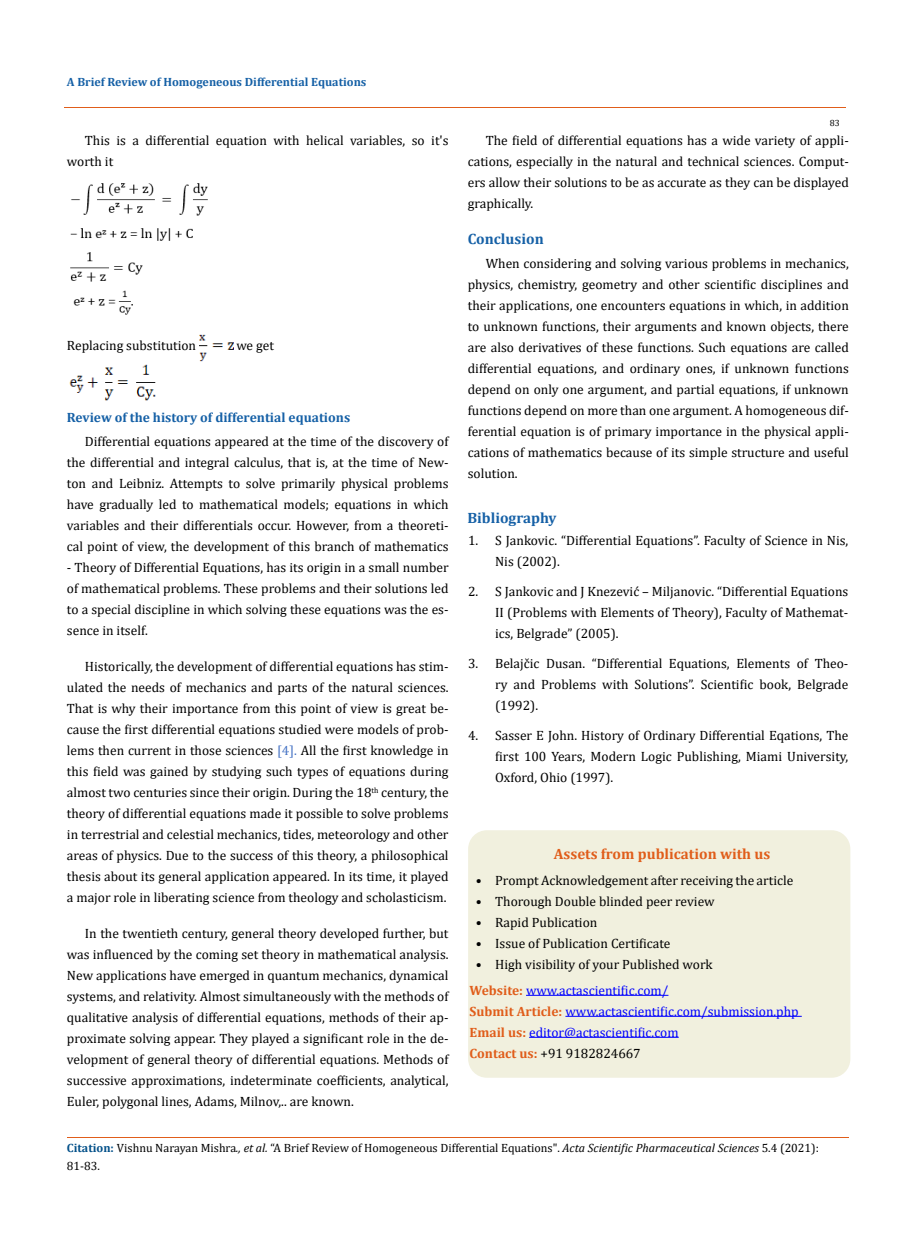
<style>
.page{position:relative;width:917px;height:1242px;background:#fff}
.page>*{position:absolute;margin:0;border:0;box-sizing:border-box;transform-origin:0 0}
.t1{font:700 15px "Cambria";color:#e05d1a}
.t2{font:700 15px "Cambria";color:#1560a6}
.t3{font:13.5px/21px "Cambria";color:#000;text-align:justify}
.t4{font:13.5px/21px "Cambria";color:#00f}
.t5{font:700 13.5px "Cambria";color:#1560a6}
.t6{font:12px/18px "Cambria";color:#000}
.t7{font:700 12px "Cambria";color:#1560a6}
.t8{font:9px "Cambria";color:#000}
.s1{color:#4472c4}
.s2{font-weight:700;color:#e05d1a}
.s3{color:#000}
.s4{font-weight:700;color:#035089}
.s5{font-style:italic}
</style>
<div class="page">
<img style="left:70px;top:183px;width:138px;height:132px">
<img style="left:199px;top:334px;width:34px;height:28px">
<img style="left:69px;top:364px;width:87px;height:37px">
<hr style="left:64px;top:108px;width:781px;height:1px;background:#e05d1a">
<hr style="left:67px;top:1137px;width:781px;height:1px;background:#e05d1a">
<div style="left:469px;top:831px;width:380px;height:246px;background:#f1f0de;border-radius:18px"></div>
<div style="left:468px;top:830px;width:382px;height:248px;border:2px solid #f1f0de;border-radius:18px"></div>
<hr style="left:526px;top:995px;width:142px;height:1px;background:#00f">
<hr style="left:565px;top:1016px;width:236px;height:1px;background:#00f">
<hr style="left:529px;top:1037px;width:149px;height:1px;background:#00f">
<p class="t7" style="left:67px;top:73px;width:301px">A Brief Review of Homogeneous Differential Equations</p>
<p class="t3" style="left:67px;top:130px;width:383px;text-indent:18px">This is a differential equation with helical variables, so it's worth it</p>
<p class="t3" style="left:67px;top:335px;width:131px">Replacing substitution</p>
<p class="t3" style="left:236px;top:335px;width:39px">we get</p>
<p class="t5" style="left:67px;top:408px;width:285px">Review of the history of differential equations</p>
<p class="t3" style="left:67px;top:431px;width:383px;text-indent:18px">Differential equations appeared at the time of the discovery of the differential and integral calculus, that is, at the time of New&shy;ton and Leibniz. Attempts to solve primarily physical problems have gradually led to mathematical models; equations in which variables and their differentials occur. However, from a theoreti&shy;cal point of view, the development of this branch of mathematics</p>
<p class="t3" style="left:67px;top:557px;width:383px">- Theory of Differential Equations, has its origin in a small number of mathematical problems. These problems and their solutions led to a special discipline in which solving these equations was the es&shy;sence in itself.</p>
<p class="t3" style="left:67px;top:656px;width:383px;text-indent:18px">Historically, the development of differential equations has stim&shy;ulated the needs of mechanics and parts of the natural sciences.<br>That is why their importance from this point of view is great be&shy;cause the first differential equations studied were models of prob&shy;lems then current in those sciences <span class="s1">[4].</span> All the first knowledge in this field was gained by studying such types of equations during almost two centuries since their origin. During the 18<sup>th</sup> century, the theory of differential equations made it possible to solve problems in terrestrial and celestial mechanics, tides, meteorology and other areas of physics. Due to the success of this theory, a philosophical thesis about its general application appeared. In its time, it played a major role in liberating science from theology and scholasticism.</p>
<p class="t3" style="left:67px;top:923px;width:383px;text-indent:18px">In the twentieth century, general theory developed further, but was influenced by the coming set theory in mathematical analysis.<br>New applications have emerged in quantum mechanics, dynamical systems, and relativity. Almost simultaneously with the methods of qualitative analysis of differential equations, methods of their ap&shy;proximate solving appear. They played a significant role in the de&shy;velopment of general theory of differential equations. Methods of successive approximations, indeterminate coefficients, analytical, Euler, polygonal lines, Adams, Milnov,.. are known.</p>
<p class="t8" style="left:829px;top:118px;width:11px">83</p>
<p class="t3" style="left:468px;top:130px;width:382px;text-indent:18px">The field of differential equations has a wide variety of appli&shy;cations, especially in the natural and technical sciences. Comput&shy;ers allow their solutions to be as accurate as they can be displayed graphically.</p>
<p class="t2" style="left:468px;top:229px;width:77px">Conclusion</p>
<p class="t3" style="left:468px;top:253px;width:382px;text-indent:18px">When considering and solving various problems in mechanics, physics, chemistry, geometry and other scientific disciplines and their applications, one encounters equations in which, in addition to unknown functions, their arguments and known objects, there are also derivatives of these functions. Such equations are called differential equations, and ordinary ones, if unknown functions depend on only one argument, and partial equations, if unknown functions depend on more than one argument. A homogeneous dif&shy;ferential equation is of primary importance in the physical appli&shy;cations of mathematics because of its simple structure and useful solution.</p>
<p class="t2" style="left:467px;top:507px;width:91px">Bibliography</p>
<p class="t3" style="left:495px;top:530px;width:355px;text-indent:-27px">1. S Jankovic. “Differential Equations”. Faculty of Science in Nis,<br>Nis (2002).</p>
<p class="t3" style="left:495px;top:581px;width:355px;text-indent:-27px">2. S Jankovic and J Knezević – Miljanovic. “Differential Equations II (Problems with Elements of Theory), Faculty of Mathemat&shy;ics, Belgrade” (2005).</p>
<p class="t3" style="left:495px;top:653px;width:355px;text-indent:-27px">3. Belajčic Dusan. “Differential Equations, Elements of Theo&shy;ry and Problems with Solutions”. Scientific book, Belgrade (1992).</p>
<p class="t3" style="left:495px;top:725px;width:355px;text-indent:-27px">4. Sasser E John. History of Ordinary Differential Eqations, The first 100 Years, Modern Logic Publishing, Miami University, Oxford, Ohio (1997).</p>
<p class="t1" style="left:553px;top:843px;width:218px">Assets from publication with us</p>
<p class="t3" style="left:476px;top:870px;width:319px">• Prompt Acknowledgement after receiving the article</p>
<p class="t3" style="left:476px;top:891px;width:240px">• Thorough Double blinded peer review</p>
<p class="t3" style="left:476px;top:912px;width:123px">• Rapid Publication</p>
<p class="t3" style="left:476px;top:933px;width:196px">• Issue of Publication Certificate</p>
<p class="t3" style="left:476px;top:954px;width:238px">• High visibility of your Published work</p>
<p class="t4" style="left:469px;top:979px;width:330px"><span class="s2">Website:</span> www.actascientific.com/<br><span class="s2">Submit Article:</span> www.actascientific.com/submission.php <span class="s2">Email us:</span> editor@actascientific.com<br><span class="s2">Contact us:</span> <span class="s3">+91 9182824667</span></p>
<p class="t6" style="left:67px;top:1139px;width:753px"><span class="s4">Citation:</span> Vishnu Narayan Mishra<span class="s5">., et al.</span> “A Brief Review of Homogeneous Differential Equations". <span class="s5">Acta Scientific Pharmaceutical Sciences</span> 5.4 (2021):<br>81-83.</p>
</div>
